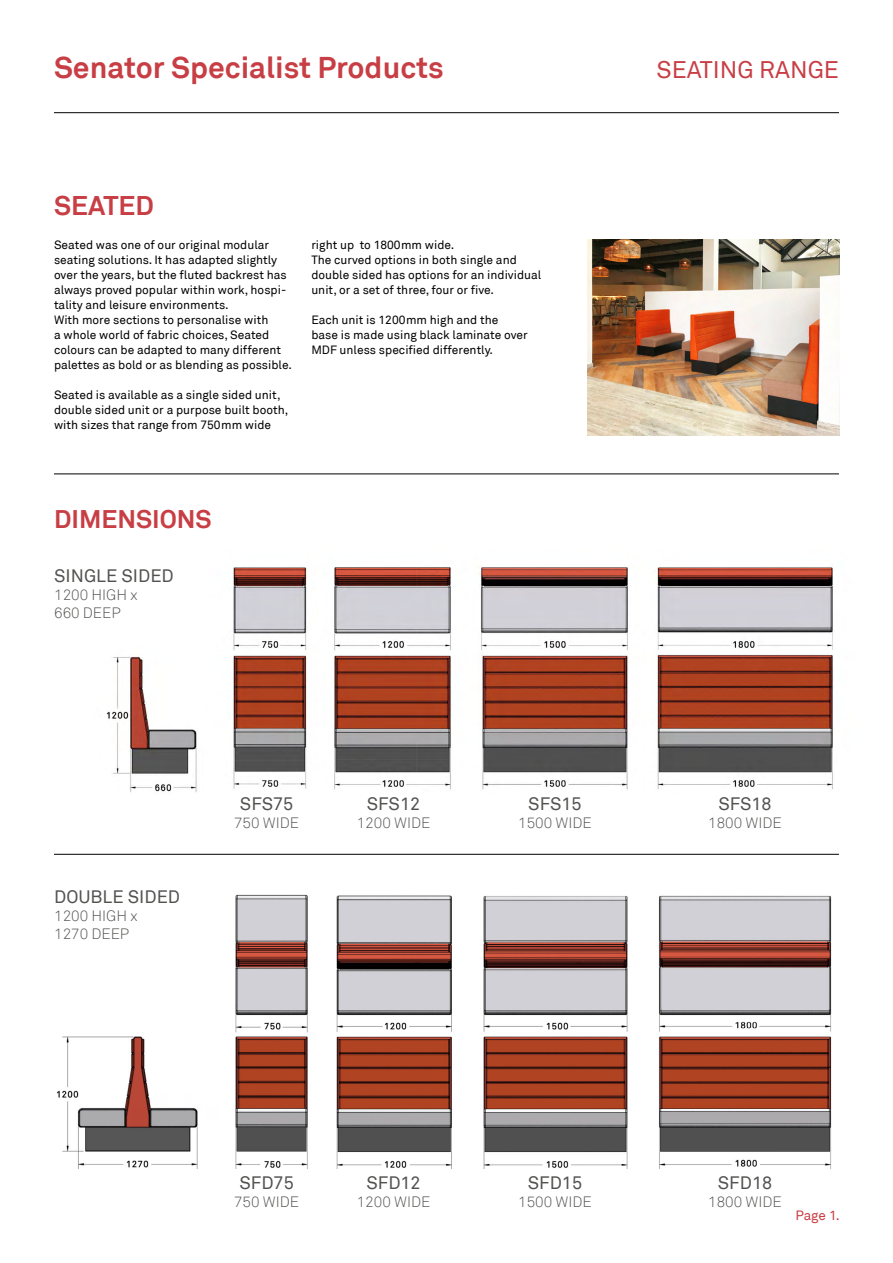
<style>
.page{position:relative;width:893px;height:1263px;background:#fff}
.page>*{position:absolute;margin:0;border:0;box-sizing:border-box;transform-origin:0 0}
.t1{font:700 30px "Akkurat";color:#c83e45}
.t2{font:700 27px "Akkurat";color:#c83e45}
.t3{font:700 25.5px "Akkurat";color:#c83e45}
.t4{font:24px "Akkurat";color:#c83e45}
.t5{font:18px "Akkurat";color:#525251}
.t6{font:300 15px/18px "Akkurat";color:#525251}
.t7{font:13.5px "Akkurat";color:#c83e45}
.t8{font:12px/15px "Akkurat";color:#000}
</style>
<div class="page">
<img style="left:106px;top:566px;width:728px;height:227px">
<img style="left:587px;top:239px;width:253px;height:197px">
<hr style="left:54px;top:473px;width:785px;height:1px;background:#000">
<img style="left:57px;top:894px;width:775px;height:274px">
<hr style="left:54px;top:854px;width:785px;height:1px;background:#000">
<hr style="left:54px;top:112px;width:785px;height:1px;background:#000">
<h1 class="t1" style="left:54px;top:48px;width:391px">Senator Specialist Products</h1>
<h3 class="t4" style="left:656px;top:56px;width:184px">SEATING RANGE</h3>
<h2 class="t2" style="left:54px;top:188px;width:101px">SEATED</h2>
<p class="t8" style="left:54px;top:237px;width:239px">Seated was one of our original modular seating solutions. It has adapted slightly over the years, but the fluted backrest has always proved popular within work, hospi&shy;tality and leisure environments.<br>With more sections to personalise with<br>a whole world of fabric choices, Seated colours can be adapted to many different palettes as bold or as blending as possible.</p>
<p class="t8" style="left:54px;top:387px;width:236px">Seated is available as a single sided unit, double sided unit or a purpose built booth, with sizes that range from 750mm wide</p>
<p class="t8" style="left:311px;top:237px;width:232px">right up to 1800mm wide.<br>The curved options in both single and double sided has options for an individual unit, or a set of three, four or five.</p>
<p class="t8" style="left:311px;top:312px;width:218px">Each unit is 1200mm high and the base is made using black laminate over<br>MDF unless specified differently.</p>
<h3 class="t3" style="left:54px;top:503px;width:159px">DIMENSIONS</h3>
<h3 class="t5" style="left:54px;top:565px;width:121px">SINGLE SIDED</h3>
<p class="t6" style="left:54px;top:586px;width:85px">1200 HIGH x<br>660 DEEP</p>
<h3 class="t5" style="left:54px;top:886px;width:127px">DOUBLE SIDED</h3>
<p class="t6" style="left:54px;top:907px;width:85px">1200 HIGH x<br>1270 DEEP</p>
<h3 class="t5" style="left:240px;top:793px;width:55px">SFS75</h3>
<p class="t6" style="left:234px;top:814px;width:66px">750 WIDE</p>
<h3 class="t5" style="left:367px;top:793px;width:55px">SFS12</h3>
<p class="t6" style="left:357px;top:814px;width:75px">1200 WIDE</p>
<h3 class="t5" style="left:528px;top:793px;width:55px">SFS15</h3>
<p class="t6" style="left:518px;top:814px;width:75px">1500 WIDE</p>
<h3 class="t5" style="left:239px;top:1172px;width:56px">SFD75</h3>
<p class="t6" style="left:234px;top:1193px;width:66px">750 WIDE</p>
<h3 class="t5" style="left:366px;top:1172px;width:56px">SFD12</h3>
<p class="t6" style="left:357px;top:1193px;width:75px">1200 WIDE</p>
<h3 class="t5" style="left:528px;top:1172px;width:56px">SFD15</h3>
<p class="t6" style="left:518px;top:1193px;width:75px">1500 WIDE</p>
<h3 class="t5" style="left:718px;top:793px;width:55px">SFS18</h3>
<p class="t6" style="left:708px;top:814px;width:75px">1800 WIDE</p>
<h3 class="t5" style="left:718px;top:1172px;width:56px">SFD18</h3>
<p class="t6" style="left:708px;top:1193px;width:75px">1800 WIDE</p>
<p class="t7" style="left:795px;top:1207px;width:46px">Page 1.</p>
</div>
